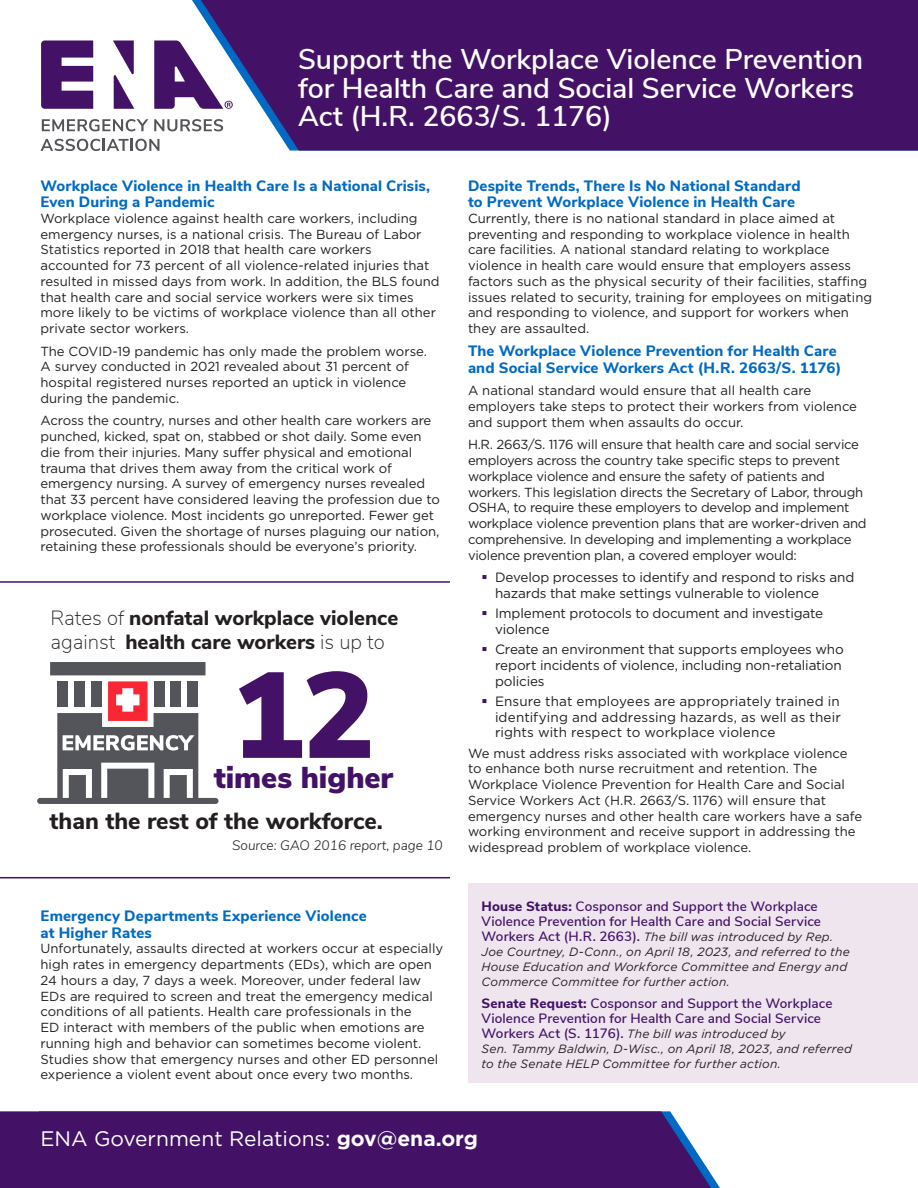
<style>
.page{position:relative;width:918px;height:1188px;background:#fff}
.page>*{position:absolute;margin:0;border:0;box-sizing:border-box;transform-origin:0 0}
.t1{font:900 121.5px "Nunito Sans";color:#431266}
.t2{font:900 30.15px "Nunito Sans";color:#431266}
.reversed_heading{font:600 28.5px/28.5px "Nunito Sans";color:#fff}
.t3{font:800 23.25px "Nunito Sans";color:#231f20}
.Body{font:21px "Gotham";color:#fff}
.t4{font:800 20.55px/24.6px "Nunito Sans";color:#231f20}
.Subheading{font:800 15px/16.5px "Nunito Sans";letter-spacing:.01em;color:#006ac4}
.t5{font:italic 300 13.65px "Nunito Sans";color:#231f20}
.t6{font:13.5px/15.8px "Gotham";letter-spacing:-.01em;color:#231f20}
.box_heading{font:600 13.5px/15px "Nunito Sans";letter-spacing:.01em;color:#431266}
._1_Body_k_REG_Tight{font:13.2px/15.8px "Gotham";color:#231f20}
._1_Body_k_REG_Tight-2{font:13.2px/15.8px "Gotham";letter-spacing:-.02em;color:#231f20}
.box_heading-2{font:italic 12px/15px "Gotham";letter-spacing:.015em;color:#231f20}
.s1{font-weight:200}
.s2{color:#431266}
.s3{font-weight:800}
.s4{font-family:"Nunito Sans";font-weight:600;font-style:normal;font-size:13.5px;color:#431266}
.s5{font-family:"Nunito Sans";font-weight:600;font-style:normal;font-size:13.5px}
.s6{font-weight:700}
</style>
<div class="page">
<div style="left:201px;top:0;width:717px;height:151px;background:#431266"></div>
<div style="left:0;top:1111px;width:711px;height:77px;background:#431266"></div>
<div style="left:50px;top:662px;width:156px;height:13px;background:#54555a"></div>
<svg style="left:37px;top:681px;width:181px;height:123px"></svg>
<hr style="left:0;top:581px;width:450px;height:2px;background:#431266">
<hr style="left:0;top:877px;width:450px;height:1px;background:#431266">
<svg style="left:42px;top:119px;width:106px;height:12px"></svg>
<svg style="left:154px;top:119px;width:69px;height:12px"></svg>
<svg style="left:40px;top:139px;width:119px;height:12px"></svg>
<svg style="left:113px;top:41px;width:21px;height:68px"></svg>
<svg style="left:41px;top:40px;width:52px;height:69px;background:#62397f"></svg>
<svg style="left:154px;top:40px;width:79px;height:69px"></svg>
<div style="left:468px;top:883px;width:450px;height:200px;background:#eee5ef"></div>
<p class="reversed_heading" style="left:298px;top:43px;width:567px">Support the Workplace Violence Prevention for Health Care and Social Service Workers<br>Act (H.R. 2663/S. 1176)</p>
<p class="Subheading" style="left:40px;top:176px;width:391px">Workplace Violence in Health Care Is a National Crisis,<br>Even During a Pandemic</p>
<p class="_1_Body_k_REG_Tight" style="left:40px;top:210px;width:401px">Workplace violence against health care workers, including emergency nurses, is a national crisis. The Bureau of Labor Statistics reported in 2018 that health care workers accounted for 73 percent of all violence-related injuries that resulted in missed days from work. In addition, the BLS found that health care and social service workers were six times more likely to be victims of workplace violence than all other private sector workers.</p>
<p class="_1_Body_k_REG_Tight" style="left:40px;top:343px;width:388px">The COVID-19 pandemic has only made the problem worse.<br>A survey conducted in 2021 revealed about 31 percent of hospital registered nurses reported an uptick in violence during the pandemic.</p>
<p class="_1_Body_k_REG_Tight" style="left:40px;top:413px;width:401px">Across the country, nurses and other health care workers are punched, kicked, spat on, stabbed or shot daily. Some even die from their injuries. Many suffer physical and emotional trauma that drives them away from the critical work of emergency nursing. A survey of emergency nurses revealed that 33 percent have considered leaving the profession due to workplace violence. Most incidents go unreported. Fewer get prosecuted. Given the shortage of nurses plaguing our nation, retaining these professionals should be everyone’s priority.</p>
<p class="t4" style="left:50px;top:604px;width:349px"><span class="s1">Rates of</span> nonfatal workplace violence <span class="s1">against</span> health care workers <span class="s1">is up to</span></p>
<p class="t1" style="left:232px;top:626px;width:145px">12</p>
<p class="t2" style="left:214px;top:756px;width:181px">times higher</p>
<p class="t3" style="left:50px;top:803px;width:335px">than the rest of the workforce.</p>
<p class="t5" style="left:232px;top:836px;width:212px">Source: GAO 2016 report, page 10</p>
<p class="Subheading" style="left:40px;top:907px;width:328px">Emergency Departments Experience Violence at Higher Rates</p>
<p class="_1_Body_k_REG_Tight" style="left:40px;top:941px;width:404px">Unfortunately, assaults directed at workers occur at especially high rates in emergency departments (EDs), which are open 24 hours a day, 7 days a week. Moreover, under federal law EDs are required to screen and treat the emergency medical conditions of all patients. Health care professionals in the<br>ED interact with members of the public when emotions are running high and behavior can sometimes become violent.<br>Studies show that emergency nurses and other ED personnel experience a violent event about once every two months.</p>
<p class="Subheading" style="left:468px;top:176px;width:334px">Despite Trends, There Is No National Standard to Prevent Workplace Violence in Health Care</p>
<p class="_1_Body_k_REG_Tight" style="left:468px;top:210px;width:406px">Currently, there is no national standard in place aimed at preventing and responding to workplace violence in health care facilities. A national standard relating to workplace violence in health care would ensure that employers assess factors such as the physical security of their facilities, staffing issues related to security, training for employees on mitigating and responding to violence, and support for workers when they are assaulted.</p>
<p class="Subheading" style="left:468px;top:342px;width:375px">The Workplace Violence Prevention for Health Care and Social Service Workers Act (H.R. 2663/S. 1176)</p>
<p class="_1_Body_k_REG_Tight" style="left:468px;top:383px;width:391px">A national standard would ensure that all health care employers take steps to protect their workers from violence and support them when assaults do occur.</p>
<p class="_1_Body_k_REG_Tight-2" style="left:468px;top:437px;width:400px">H.R. 2663/S. 1176 will ensure that health care and social service employers across the country take specific steps to prevent workplace violence and ensure the safety of patients and workers. This legislation directs the Secretary of Labor, through OSHA, to require these employers to develop and implement workplace violence prevention plans that are worker-driven and comprehensive. In developing and implementing a workplace violence prevention plan, a covered employer would:</p>
<p class="t6" style="left:495px;top:569px;width:361px;text-indent:-14px"><span class="s2">▪</span> Develop processes to identify and respond to risks and hazards that make settings vulnerable to violence</p>
<p class="t6" style="left:495px;top:605px;width:330px;text-indent:-14px"><span class="s2">▪</span> Implement protocols to document and investigate violence</p>
<p class="t6" style="left:495px;top:641px;width:350px;text-indent:-14px"><span class="s2">▪</span> Create an environment that supports employees who report incidents of violence, including non-retaliation policies</p>
<p class="t6" style="left:495px;top:693px;width:347px;text-align:justify;text-indent:-14px"><span class="s2">▪</span> Ensure that employees are appropriately trained in identifying and addressing hazards, as well as their rights with respect to workplace violence</p>
<p class="_1_Body_k_REG_Tight" style="left:468px;top:745px;width:396px">We must address risks associated with workplace violence to enhance both nurse recruitment and retention. The Workplace Violence Prevention for Health Care and Social Service Workers Act (H.R. 2663/S. 1176) will ensure that emergency nurses and other health care workers have a safe working environment and receive support in addressing the widespread problem of workplace violence.</p>
<p class="box_heading" style="left:482px;top:898px;width:341px"><span class="s3">House Status:</span> Cosponsor and Support the Workplace<br>Violence Prevention for Health Care and Social Service</p>
<p class="box_heading-2" style="left:482px;top:929px;width:370px"><span class="s4">Workers Act (H.R. 2663)</span><span class="s5">.</span> The bill was introduced by Rep.<br>Joe Courtney, D-Conn., on April 18, 2023, and referred to the House Education and Workforce Committee and Energy and Commerce Committee for further action.</p>
<p class="box_heading" style="left:482px;top:995px;width:353px"><span class="s3">Senate Request:</span> Cosponsor and Support the Workplace<br>Violence Prevention for Health Care and Social Service</p>
<p class="box_heading-2" style="left:482px;top:1026px;width:372px"><span class="s4">Workers Act (S. 1176).</span> The bill was introduced by<br>Sen. Tammy Baldwin, D-Wisc., on April 18, 2023, and referred to the Senate HELP Committee for further action.</p>
<p class="Body" style="left:40px;top:1125px;width:439px">ENA Government Relations: <span class="s6">gov@ena.org</span></p>
</div>
